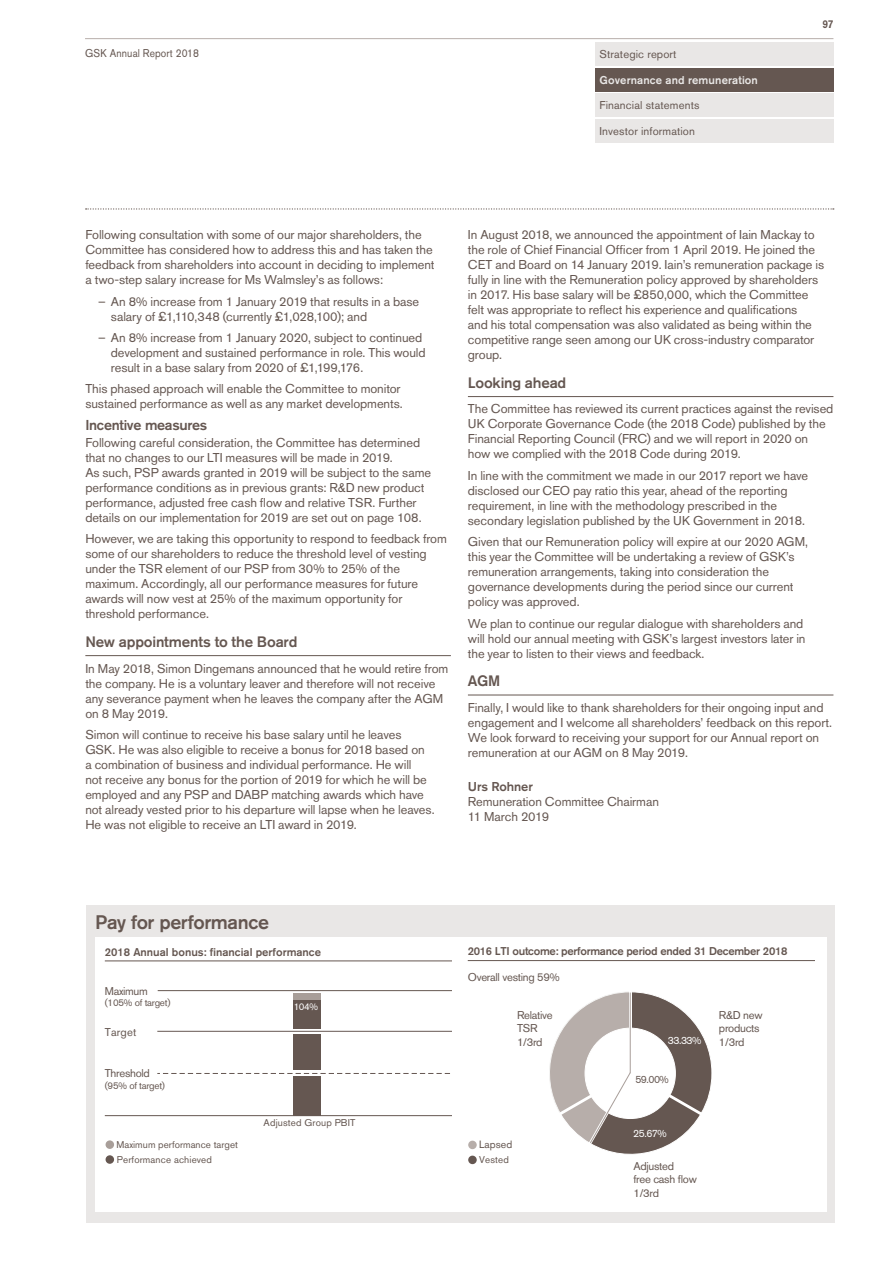
<style>
.page{position:relative;width:893px;height:1263px;background:#fff}
.page>*{position:absolute;margin:0;border:0;box-sizing:border-box;transform-origin:0 0}
.Section_Heading{font:500 19.5px "Akzidenz Grotesk GSK";letter-spacing:-.02em;color:#655751}
.Heading_1_NEW{font:500 15px "Akzidenz Grotesk GSK";letter-spacing:-.015em;color:#655751}
.Heading_1{font:500 14.25px "Akzidenz Grotesk GSK";letter-spacing:-.02em;color:#655751}
.Bodytext{font:12.75px/15px "Akzidenz Grotesk GSK";letter-spacing:-.005em;color:#655751}
.t1{font:11.25px/13.5px "Akzidenz Grotesk GSK";letter-spacing:-.025em;color:#655751}
.t2{font:11.25px "Akzidenz Grotesk GSK";letter-spacing:.01em;color:#655751}
.t3{font:500 11.25px "Akzidenz Grotesk GSK";letter-spacing:-.025em;color:#655751}
.t4{font:500 11.25px "Akzidenz Grotesk GSK";color:#655751}
.t5{font:500 11.25px "Akzidenz Grotesk GSK";letter-spacing:.01em;color:#e9e7e6}
.t6{font:11.25px "Akzidenz Grotesk GSK";letter-spacing:.01em;color:#655751;scale:.9 1}
.t7{font:500 11.25px "Akzidenz Grotesk GSK";letter-spacing:-.025em;color:#655751;scale:.9 1}
.t8{font:10.5px "Akzidenz Grotesk GSK";letter-spacing:.005em;color:#655751}
.t9{font:10.5px "Akzidenz Grotesk GSK";color:#fff}
.t10{font:9.75px/14.9px "Akzidenz Grotesk GSK";letter-spacing:.005em;color:#655751}
.t11{font:9.75px "Akzidenz Grotesk GSK";letter-spacing:-.025em;color:#655751}
.t12{font:9.75px "Akzidenz Grotesk GSK";color:#fff}
.s1{font-weight:500}
</style>
<div class="page">
<hr style="left:85px;top:38px;width:748px;height:1px;background:#b7aeaa">
<div style="left:595px;top:119px;width:238px;height:23px;background:#e9e7e6"></div>
<div style="left:595px;top:94px;width:238px;height:23px;background:#e9e7e6"></div>
<div style="left:595px;top:68px;width:238px;height:23px;background:#655751"></div>
<div style="left:595px;top:43px;width:238px;height:23px;background:#e9e7e6"></div>
<svg style="left:86px;top:208px;width:748px;height:2px"></svg>
<div style="left:87px;top:905px;width:748px;height:317px;background:#e9e7e6"></div>
<div style="left:95px;top:937px;width:732px;height:274px;background:#fff"></div>
<div style="left:293px;top:990px;width:27px;height:32px;background:#a89e99"></div>
<div style="left:293px;top:1000px;width:27px;height:115px;background:#655751"></div>
<div style="left:157px;top:1071px;width:295px;height:5px;background:#fff"></div>
<svg style="left:157px;top:1029px;width:295px;height:5px"></svg>
<hr style="left:105px;top:1115px;width:347px;height:1px;background:#655751">
<hr style="left:157px;top:1031px;width:295px;height:1px;background:#655751">
<hr style="left:105px;top:960px;width:347px;height:1px;background:#655751">
<svg style="left:157px;top:1073px;width:293px;height:1px"></svg>
<div style="left:106px;top:1140px;width:8px;height:9px;background:#a89e99;border-radius:50%"></div>
<div style="left:106px;top:1155px;width:8px;height:9px;background:#655751;border-radius:50%"></div>
<div style="left:172px;top:988px;width:280px;height:5px;background:#f5f4f3"></div>
<hr style="left:158px;top:990px;width:294px;height:1px;background:#655751">
<div style="left:468px;top:1141px;width:9px;height:8px;background:#b7aeaa;border-radius:50%"></div>
<svg style="left:468px;top:1155px;width:9px;height:9px"></svg>
<hr style="left:468px;top:960px;width:347px;height:1px;background:#655751">
<svg style="left:549px;top:992px;width:163px;height:163px"></svg>
<hr style="left:85px;top:655px;width:366px;height:1px;background:#655751">
<hr style="left:468px;top:396px;width:365px;height:1px;background:#655751">
<hr style="left:468px;top:695px;width:365px;height:1px;background:#655751">
<p class="t6" style="left:85px;top:46px;width:128px">GSK Annual Report 2018</p>
<p class="t2" style="left:600px;top:47px;width:78px">Strategic report</p>
<p class="t5" style="left:600px;top:73px;width:160px">Governance and remuneration</p>
<p class="t2" style="left:600px;top:98px;width:101px">Financial statements</p>
<p class="t2" style="left:600px;top:124px;width:97px">Investor information</p>
<p class="t7" style="left:822px;top:16px;width:14px">97</p>
<p class="Bodytext" style="left:85px;top:227px;width:351px">Following consultation with some of our major shareholders, the Committee has considered how to address this and has taken the feedback from shareholders into account in deciding to implement a two-step salary increase for Ms Walmsley’s as follows:</p>
<p class="Bodytext" style="left:111px;top:294px;width:310px;text-indent:-13px">– An 8% increase from 1 January 2019 that results in a base salary of £1,110,348 (currently £1,028,100); and</p>
<p class="Bodytext" style="left:111px;top:330px;width:316px;text-indent:-13px">– An 8% increase from 1 January 2020, subject to continued development and sustained performance in role. This would result in a base salary from 2020 of £1,199,176.</p>
<p class="Bodytext" style="left:85px;top:381px;width:319px">This phased approach will enable the Committee to monitor sustained performance as well as any market developments.</p>
<p class="Heading_1" style="left:85px;top:415px;width:123px">Incentive measures</p>
<p class="Bodytext" style="left:85px;top:435px;width:347px">Following careful consideration, the Committee has determined that no changes to our LTI measures will be made in 2019.<br>As such, PSP awards granted in 2019 will be subject to the same performance conditions as in previous grants: R&amp;D new product performance, adjusted free cash flow and relative TSR. Further details on our implementation for 2019 are set out on page 108.</p>
<p class="Bodytext" style="left:85px;top:531px;width:363px">However, we are taking this opportunity to respond to feedback from some of our shareholders to reduce the threshold level of vesting under the TSR element of our PSP from 30% to 25% of the maximum. Accordingly, all our performance measures for future awards will now vest at 25% of the maximum opportunity for threshold performance.</p>
<p class="Heading_1_NEW" style="left:85px;top:632px;width:214px">New appointments to the Board</p>
<p class="Bodytext" style="left:85px;top:660px;width:364px">In May 2018, Simon Dingemans announced that he would retire from the company. He is a voluntary leaver and therefore will not receive any severance payment when he leaves the company after the AGM on 8 May 2019.</p>
<p class="Bodytext" style="left:85px;top:727px;width:351px">Simon will continue to receive his base salary until he leaves GSK. He was also eligible to receive a bonus for 2018 based on<br>a combination of business and individual performance. He will<br>not receive any bonus for the portion of 2019 for which he will be employed and any PSP and DABP matching awards which have not already vested prior to his departure will lapse when he leaves.<br>He was not eligible to receive an LTI award in 2019.</p>
<p class="Bodytext" style="left:468px;top:227px;width:358px">In August 2018, we announced the appointment of Iain Mackay to the role of Chief Financial Officer from 1 April 2019. He joined the CET and Board on 14 January 2019. Iain’s remuneration package is fully in line with the Remuneration policy approved by shareholders in 2017. His base salary will be £850,000, which the Committee felt was appropriate to reflect his experience and qualifications<br>and his total compensation was also validated as being within the competitive range seen among our UK cross-industry comparator group.</p>
<p class="Heading_1_NEW" style="left:468px;top:373px;width:100px">Looking ahead</p>
<p class="Bodytext" style="left:468px;top:401px;width:367px">The Committee has reviewed its current practices against the revised UK Corporate Governance Code (the 2018 Code) published by the Financial Reporting Council (FRC) and we will report in 2020 on how we complied with the 2018 Code during 2019.</p>
<p class="Bodytext" style="left:468px;top:468px;width:342px">In line with the commitment we made in our 2017 report we have disclosed our CEO pay ratio this year, ahead of the reporting requirement, in line with the methodology prescribed in the secondary legislation published by the UK Government in 2018.</p>
<p class="Bodytext" style="left:468px;top:534px;width:342px">Given that our Remuneration policy will expire at our 2020 AGM, this year the Committee will be undertaking a review of GSK’s remuneration arrangements, taking into consideration the governance developments during the period since our current policy was approved.</p>
<p class="Bodytext" style="left:468px;top:616px;width:339px">We plan to continue our regular dialogue with shareholders and will hold our annual meeting with GSK’s largest investors later in the year to listen to their views and feedback.</p>
<p class="Heading_1_NEW" style="left:468px;top:671px;width:34px">AGM</p>
<p class="Bodytext" style="left:468px;top:700px;width:366px">Finally, I would like to thank shareholders for their ongoing input and engagement and I welcome all shareholders’ feedback on this report.<br>We look forward to receiving your support for our Annual report on remuneration at our AGM on 8 May 2019.</p>
<p class="Bodytext" style="left:468px;top:779px;width:193px"><span class="s1">Urs Rohner<br></span>Remuneration Committee Chairman</p>
<p class="Bodytext" style="left:468px;top:809px;width:83px">11 March 2019</p>
<p class="Section_Heading" style="left:95px;top:909px;width:175px">Pay for performance</p>
<p class="t4" style="left:105px;top:944px;width:218px">2018 Annual bonus: financial performance</p>
<p class="t1" style="left:105px;top:984px;width:45px">Maximum</p>
<p class="t11" style="left:105px;top:996px;width:67px">(105% of target)</p>
<p class="t2" style="left:105px;top:1025px;width:33px">Target</p>
<p class="t1" style="left:105px;top:1066px;width:47px">Threshold</p>
<p class="t11" style="left:105px;top:1079px;width:62px">(95% of target)</p>
<p class="t10" style="left:116px;top:1137px;width:123px">Maximum performance target<br>Performance achieved</p>
<p class="t12" style="left:294px;top:1000px;width:26px">104%</p>
<p class="t10" style="left:264px;top:1115px;width:93px">Adjusted Group PBIT</p>
<p class="t3" style="left:468px;top:944px;width:321px">2016 LTI outcome: performance period ended 31 December 2018</p>
<p class="t1" style="left:468px;top:970px;width:93px">Overall vesting 59%</p>
<p class="t1" style="left:517px;top:1008px;width:37px">Relative<br>TSR<br>1/3rd</p>
<p class="t8" style="left:479px;top:1137px;width:35px">Lapsed</p>
<p class="t10" style="left:479px;top:1152px;width:31px">Vested</p>
<p class="t9" style="left:668px;top:1033px;width:35px">33.33%</p>
<p class="t8" style="left:635px;top:1072px;width:35px">59.00%</p>
<p class="t1" style="left:719px;top:1008px;width:45px">R&amp;D new products<br>1/3rd</p>
<p class="t9" style="left:633px;top:1126px;width:35px">25.67%</p>
<p class="t1" style="left:633px;top:1159px;width:65px">Adjusted<br>free cash flow<br>1/3rd</p>
</div>
